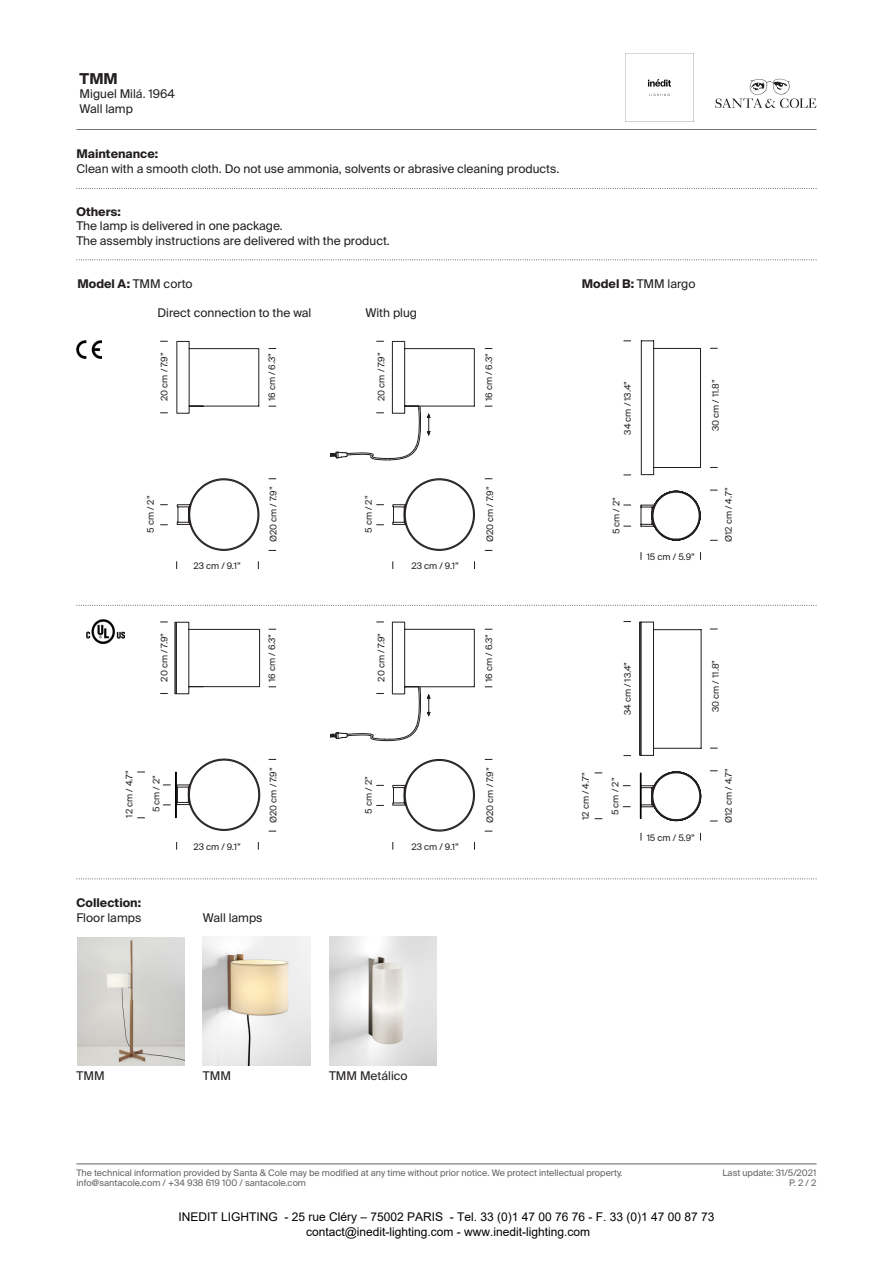
<style>
.page{position:relative;width:893px;height:1263px;background:#fff}
.page>*{position:absolute;margin:0;border:0;box-sizing:border-box;transform-origin:0 0}
.t1{font:700 15px "Suisse Intl";color:#231f20}
.t2{font:12px/14.4px "Suisse Intl";color:#231f20}
.t3{font:12px/14.4px "Arial";color:#000;text-align:center}
.t4{font:700 12px "Suisse Intl";color:#231f20}
.COTA{font:9px "Suisse Intl";color:#231f20}
.t5{font:9px "Suisse Intl";color:#636366}
.s1{font-weight:700}
</style>
<div class="page">
<svg style="left:715px;top:79px;width:101px;height:29px"></svg>
<hr style="left:77px;top:129px;width:739px;height:1px;background:#636366">
<hr style="left:77px;top:1163px;width:739px;height:1px;background:#636366">
<svg style="left:77px;top:259px;width:738px;height:1px"></svg>
<svg style="left:77px;top:188px;width:738px;height:1px"></svg>
<svg style="left:77px;top:605px;width:738px;height:1px"></svg>
<img style="left:86px;top:620px;width:39px;height:23px">
<img style="left:77px;top:341px;width:25px;height:18px">
<svg style="left:392px;top:478px;width:83px;height:73px"></svg>
<svg style="left:392px;top:759px;width:83px;height:72px"></svg>
<svg style="left:330px;top:341px;width:145px;height:119px"></svg>
<svg style="left:330px;top:622px;width:145px;height:119px"></svg>
<svg style="left:177px;top:478px;width:82px;height:73px"></svg>
<svg style="left:176px;top:341px;width:83px;height:73px"></svg>
<svg style="left:641px;top:340px;width:60px;height:201px"></svg>
<svg style="left:77px;top:878px;width:738px;height:1px"></svg>
<img style="left:203px;top:936px;width:108px;height:129px">
<img style="left:77px;top:938px;width:108px;height:128px">
<svg style="left:163px;top:759px;width:97px;height:72px"></svg>
<svg style="left:176px;top:622px;width:84px;height:72px"></svg>
<hr style="left:176px;top:772px;width:1px;height:46px;background:#fff">
<div style="left:175px;top:772px;width:1px;height:46px;border:1px solid #000"></div>
<div style="left:175px;top:622px;width:1px;height:72px;border:1px solid #231f20"></div>
<svg style="left:640px;top:622px;width:61px;height:199px"></svg>
<div style="left:640px;top:773px;width:1px;height:46px;border:1px solid #000"></div>
<div style="left:639px;top:622px;width:2px;height:133px;border:1px solid #231f20"></div>
<img style="left:329px;top:936px;width:108px;height:129px">
<img style="left:625px;top:54px;width:68px;height:68px">
<p class="t1" style="left:80px;top:70px;width:40px">TMM</p>
<p class="t2" style="left:80px;top:87px;width:97px">Miguel Milá. 1964<br>Wall lamp</p>
<p class="t2" style="left:77px;top:147px;width:484px"><span class="s1">Maintenance:<br></span>Clean with a smooth cloth. Do not use ammonia, solvents or abrasive cleaning products.</p>
<p class="t2" style="left:77px;top:205px;width:208px"><span class="s1">Others:<br></span>The lamp is delivered in one package.</p>
<p class="t2" style="left:77px;top:233px;width:315px">The assembly instructions are delivered with the product.</p>
<p class="t2" style="left:77px;top:277px;width:117px"><span class="s1">Model A:</span> TMM corto</p>
<p class="t2" style="left:157px;top:305px;width:155px">Direct connection to the wal</p>
<p class="t2" style="left:365px;top:305px;width:53px">With plug</p>
<p class="COTA" style="left:159px;top:401px;width:50px;rotate:-90deg">20 cm / 7.9”</p>
<p class="COTA" style="left:267px;top:401px;width:50px;rotate:-90deg">16 cm / 6.3”</p>
<p class="COTA" style="left:376px;top:401px;width:50px;rotate:-90deg">20 cm / 7.9”</p>
<p class="COTA" style="left:484px;top:401px;width:50px;rotate:-90deg">16 cm / 6.3”</p>
<p class="COTA" style="left:145px;top:533px;width:39px;rotate:-90deg">5 cm / 2”</p>
<p class="COTA" style="left:485px;top:542px;width:57px;rotate:-90deg">Ø20 cm / 7.9”</p>
<p class="COTA" style="left:268px;top:542px;width:57px;rotate:-90deg">Ø20 cm / 7.9”</p>
<p class="COTA" style="left:363px;top:533px;width:39px;rotate:-90deg">5 cm / 2”</p>
<p class="COTA" style="left:193px;top:560px;width:49px">23 cm / 9.1”</p>
<p class="COTA" style="left:411px;top:560px;width:49px">23 cm / 9.1”</p>
<p class="t2" style="left:582px;top:277px;width:115px"><span class="s1">Model B:</span> TMM largo</p>
<p class="COTA" style="left:622px;top:435px;width:55px;rotate:-90deg">34 cm / 13.4”</p>
<p class="COTA" style="left:710px;top:431px;width:54px;rotate:-90deg">30 cm / 11.8”</p>
<p class="COTA" style="left:611px;top:534px;width:39px;rotate:-90deg">5 cm / 2”</p>
<p class="COTA" style="left:647px;top:552px;width:50px">15 cm / 5.9”</p>
<p class="COTA" style="left:723px;top:542px;width:56px;rotate:-90deg">Ø12 cm / 4.7”</p>
<p class="COTA" style="left:159px;top:682px;width:50px;rotate:-90deg">20 cm / 7.9”</p>
<p class="COTA" style="left:267px;top:682px;width:50px;rotate:-90deg">16 cm / 6.3”</p>
<p class="COTA" style="left:376px;top:682px;width:50px;rotate:-90deg">20 cm / 7.9”</p>
<p class="COTA" style="left:484px;top:682px;width:50px;rotate:-90deg">16 cm / 6.3”</p>
<p class="COTA" style="left:622px;top:715px;width:55px;rotate:-90deg">34 cm / 13.4”</p>
<p class="COTA" style="left:710px;top:712px;width:54px;rotate:-90deg">30 cm / 11.8”</p>
<p class="COTA" style="left:268px;top:823px;width:57px;rotate:-90deg">Ø20 cm / 7.9”</p>
<p class="COTA" style="left:485px;top:823px;width:57px;rotate:-90deg">Ø20 cm / 7.9”</p>
<p class="COTA" style="left:124px;top:818px;width:49px;rotate:-90deg">12 cm / 4.7”</p>
<p class="COTA" style="left:581px;top:820px;width:49px;rotate:-90deg">12 cm / 4.7”</p>
<p class="COTA" style="left:610px;top:815px;width:39px;rotate:-90deg">5 cm / 2”</p>
<p class="COTA" style="left:151px;top:812px;width:39px;rotate:-90deg">5 cm / 2”</p>
<p class="COTA" style="left:363px;top:813px;width:39px;rotate:-90deg">5 cm / 2”</p>
<p class="COTA" style="left:193px;top:841px;width:49px">23 cm / 9.1”</p>
<p class="t4" style="left:76px;top:896px;width:66px">Collection:</p>
<p class="t2" style="left:77px;top:910px;width:66px">Floor lamps</p>
<p class="t2" style="left:203px;top:910px;width:61px">Wall lamps</p>
<p class="COTA" style="left:411px;top:841px;width:49px">23 cm / 9.1”</p>
<p class="COTA" style="left:647px;top:832px;width:50px">15 cm / 5.9”</p>
<p class="COTA" style="left:723px;top:823px;width:56px;rotate:-90deg">Ø12 cm / 4.7”</p>
<p class="t2" style="left:77px;top:1069px;width:30px">TMM</p>
<p class="t2" style="left:203px;top:1069px;width:30px">TMM</p>
<p class="t2" style="left:329px;top:1069px;width:80px">TMM Metálico</p>
<p class="t5" style="left:77px;top:1167px;width:547px">The technical information provided by Santa &amp; Cole may be modified at any time without prior notice. We protect intellectual property.</p>
<p class="t5" style="left:722px;top:1167px;width:95px">Last update: 31/5/2021</p>
<p class="t5" style="left:77px;top:1178px;width:231px">info@santacole.com / +34 938 619 100 / santacole.com</p>
<p class="t5" style="left:789px;top:1178px;width:29px">P. 2 / 2</p>
<p class="t3" style="left:178px;top:1209px;width:538px">INEDIT LIGHTING - 25 rue Cléry – 75002 PARIS - Tel. 33 (0)1 47 00 76 76 - F. 33 (0)1 47 00 87 73 contact@inedit-lighting.com - www.inedit-lighting.com</p>
</div>
